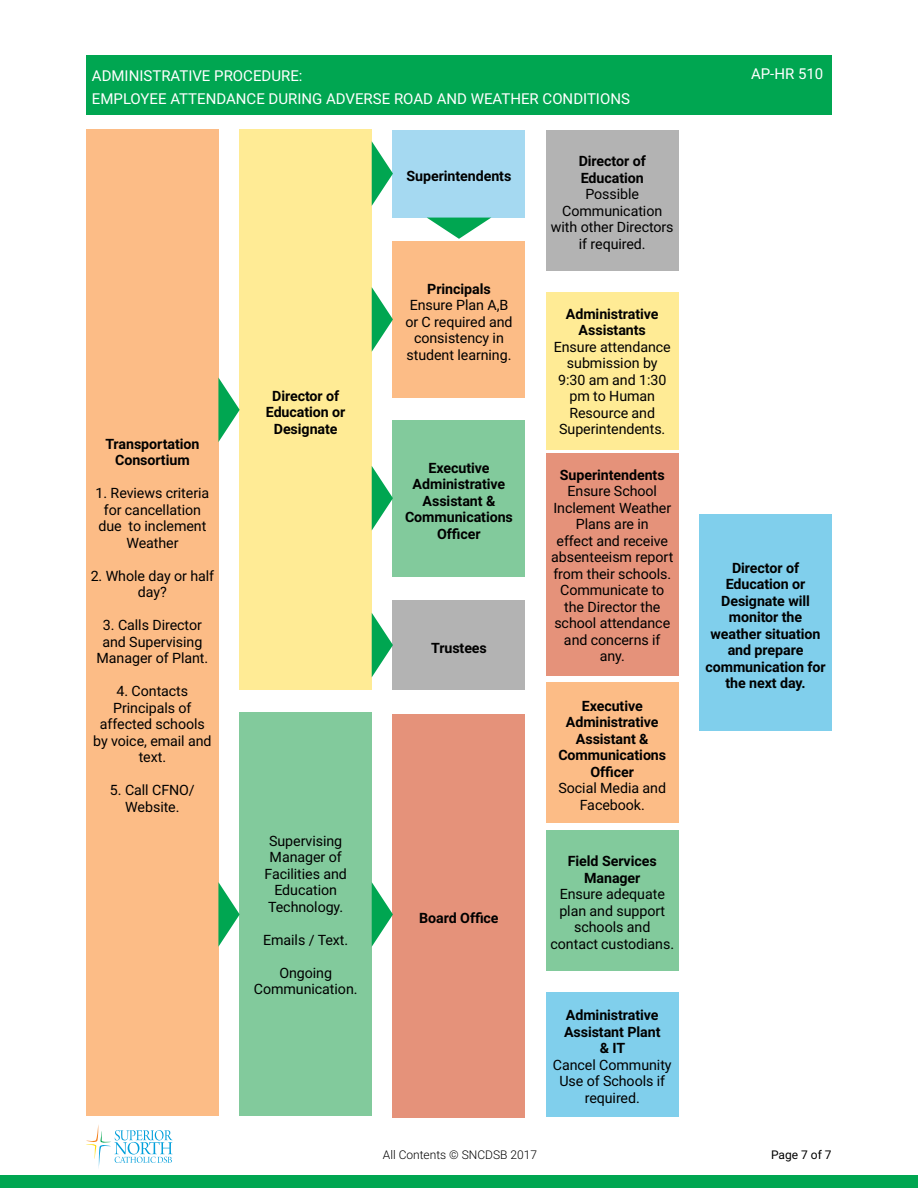
<style>
.page{position:relative;width:918px;height:1188px;background:#fff}
.page>*{position:absolute;margin:0;border:0;box-sizing:border-box;transform-origin:0 0}
.t1{font:15px/22.5px "Roboto";color:#fff}
.t2{font:14.25px/16.5px "Roboto";letter-spacing:-.005em;color:#000;text-align:center}
.t3{font:700 14.25px/16.5px "Roboto";letter-spacing:-.005em;color:#000;text-align:center}
.t4{font:300 12px "Roboto";color:#000}
.t5{font:12px "Roboto";color:#000}
.s1{font-weight:700}
.s2{font-weight:400}
</style>
<div class="page">
<div style="left:86px;top:55px;width:746px;height:60px;background:#00a651"></div>
<div style="left:0;top:1175px;width:918px;height:13px;background:#00a651"></div>
<svg style="left:86px;top:1125px;width:87px;height:43px"></svg>
<div style="left:86px;top:130px;width:132px;height:986px;background:#fcbc86"></div>
<div style="left:240px;top:130px;width:132px;height:560px;background:#ffeb95"></div>
<div style="left:393px;top:130px;width:132px;height:88px;background:#a5d9f1"></div>
<div style="left:700px;top:514px;width:132px;height:217px;background:#80cfec"></div>
<div style="left:546px;top:130px;width:132px;height:141px;background:#b3b3b3"></div>
<div style="left:546px;top:292px;width:132px;height:158px;background:#ffeb95"></div>
<div style="left:546px;top:454px;width:132px;height:222px;background:#e5927a"></div>
<div style="left:546px;top:682px;width:132px;height:141px;background:#fcbc86"></div>
<div style="left:546px;top:830px;width:132px;height:141px;background:#82ca9c"></div>
<div style="left:546px;top:992px;width:132px;height:124px;background:#80cfec"></div>
<div style="left:393px;top:241px;width:132px;height:157px;background:#fcbc86"></div>
<div style="left:393px;top:420px;width:132px;height:156px;background:#82ca9c"></div>
<div style="left:393px;top:600px;width:132px;height:90px;background:#b3b3b3"></div>
<div style="left:240px;top:713px;width:132px;height:403px;background:#82ca9c"></div>
<div style="left:393px;top:714px;width:132px;height:404px;background:#e5927a"></div>
<svg style="left:218px;top:882px;width:22px;height:65px"></svg>
<svg style="left:372px;top:882px;width:21px;height:65px"></svg>
<svg style="left:372px;top:613px;width:21px;height:64px"></svg>
<svg style="left:372px;top:466px;width:21px;height:65px"></svg>
<svg style="left:218px;top:378px;width:22px;height:64px"></svg>
<svg style="left:372px;top:287px;width:21px;height:65px"></svg>
<svg style="left:372px;top:141px;width:21px;height:65px"></svg>
<svg style="left:427px;top:218px;width:64px;height:21px"></svg>
<p class="t1" style="left:92px;top:64px;width:540px">ADMINISTRATIVE PROCEDURE:<br>EMPLOYEE ATTENDANCE DURING ADVERSE ROAD AND WEATHER CONDITIONS</p>
<p class="t1" style="left:751px;top:62px;width:74px">AP-HR 510</p>
<p class="t3" style="left:105px;top:435px;width:96px">Transportation<br>Consortium</p>
<p class="t2" style="left:96px;top:485px;width:115px">1. Reviews criteria for cancellation due to inclement<br>Weather</p>
<p class="t2" style="left:91px;top:567px;width:125px">2. Whole day or half day?</p>
<p class="t2" style="left:97px;top:617px;width:113px">3. Calls Director and Supervising<br>Manager of Plant.</p>
<p class="t2" style="left:93px;top:683px;width:120px">4. Contacts<br>Principals of affected schools by voice, email and text.</p>
<p class="t2" style="left:110px;top:782px;width:86px">5. Call CFNO/<br>Website.</p>
<p class="t3" style="left:266px;top:387px;width:81px">Director of<br>Education or<br>Designate</p>
<p class="t2" style="left:264px;top:832px;width:84px">Supervising<br>Manager of<br>Facilities and<br>Education<br>Technology.</p>
<p class="t2" style="left:263px;top:931px;width:87px">Emails / Text.</p>
<p class="t2" style="left:254px;top:964px;width:105px">Ongoing<br>Communication.</p>
<p class="t3" style="left:407px;top:167px;width:106px">Superintendents</p>
<p class="t2" style="left:405px;top:280px;width:109px"><span class="s1">Principals<br></span>Ensure Plan A,B or C required and consistency in student learning.</p>
<p class="t3" style="left:405px;top:459px;width:109px">Executive<br>Administrative<br>Assistant &amp;<br>Communications<br>Officer</p>
<p class="t3" style="left:431px;top:639px;width:57px">Trustees</p>
<p class="t3" style="left:419px;top:909px;width:81px">Board Office</p>
<p class="t2" style="left:551px;top:152px;width:124px"><span class="s1">Director of<br>Education<br></span>Possible<br>Communication with other Directors if required.</p>
<p class="t2" style="left:554px;top:305px;width:118px"><span class="s1">Administrative<br>Assistants<br></span>Ensure attendance submission by<br>9:30 am and 1:30 pm to Human<br>Resource and<br>Superintendents.</p>
<p class="t2" style="left:551px;top:466px;width:124px"><span class="s1">Superintendents<br></span>Ensure School<br>Inclement Weather<br>Plans are in<br>effect and receive absenteeism report from their schools.<br>Communicate to the Director the school attendance and concerns if any.</p>
<p class="t3" style="left:558px;top:697px;width:109px">Executive<br>Administrative<br>Assistant &amp;<br>Communications<br>Officer<br><span class="s2">Social Media and<br>Facebook.</span></p>
<p class="t2" style="left:551px;top:852px;width:125px"><span class="s1">Field Services<br>Manager<br></span>Ensure adequate plan and support schools and contact custodians.</p>
<p class="t2" style="left:553px;top:1007px;width:120px"><span class="s1">Administrative<br>Assistant Plant<br>&amp; IT<br></span>Cancel Community<br>Use of Schools if required.</p>
<p class="t3" style="left:705px;top:559px;width:122px">Director of<br>Education or<br>Designate will monitor the weather situation and prepare communication for the next day.</p>
<p class="t4" style="left:383px;top:1146px;width:156px">All Contents © SNCDSB 2017</p>
<p class="t5" style="left:771px;top:1146px;width:62px">Page 7 of 7</p>
</div>
